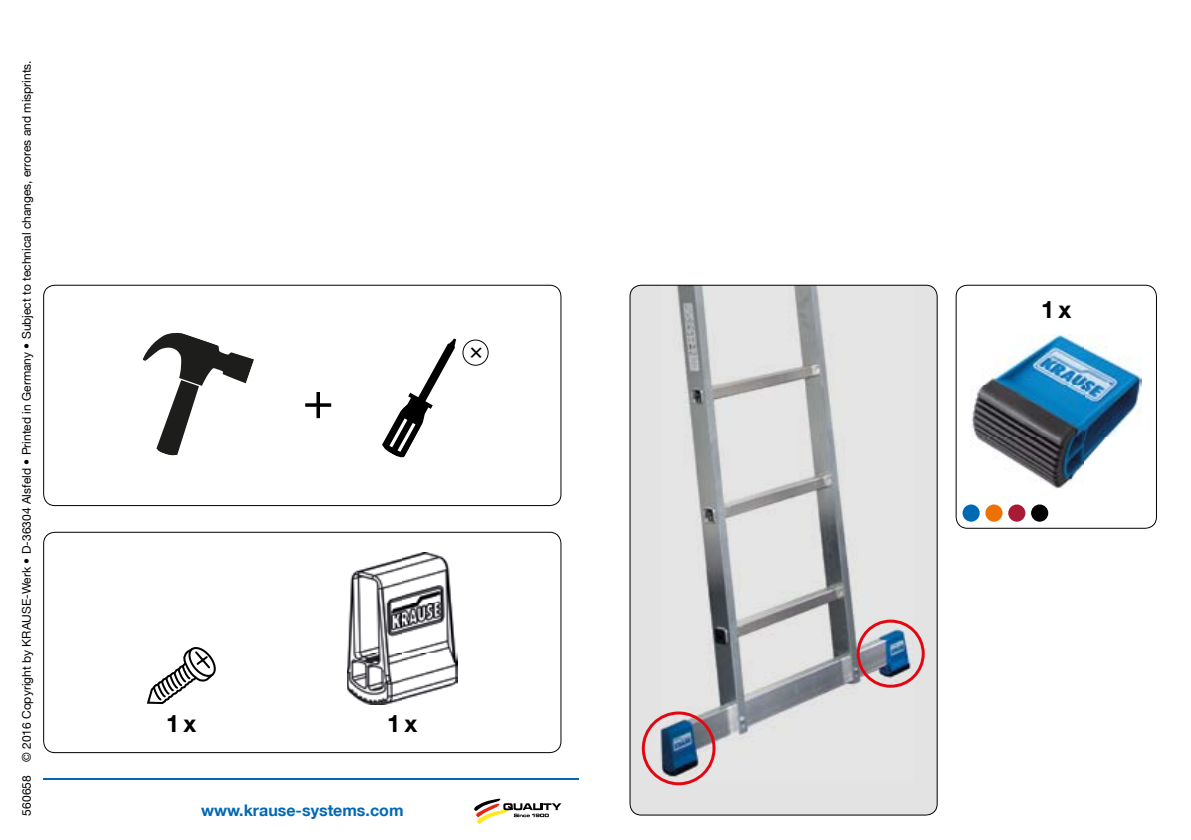
<style>
.page{position:relative;width:1191px;height:840px;background:#fff}
.page>*{position:absolute;margin:0;border:0;box-sizing:border-box;transform-origin:0 0}
.t1{font:51.6px "Helvetica Neue LT";color:#000}
.t2{font:700 24px "Helvetica Neue LT";color:#000}
.t3{font:700 16px "Helvetica Neue LT";color:#0069b4}
.t4{font:12px "Helvetica Neue LT";color:#000}
</style>
<div class="page">
<svg style="left:43px;top:284px;width:518px;height:222px"></svg>
<svg style="left:955px;top:284px;width:202px;height:244px"></svg>
<hr style="left:43px;top:778px;width:536px;height:1px;background:#0069b4">
<svg style="left:474px;top:798px;width:87px;height:25px"></svg>
<svg style="left:43px;top:531px;width:518px;height:221px"></svg>
<svg style="left:147px;top:646px;width:69px;height:57px"></svg>
<img style="left:347px;top:552px;width:111px;height:151px">
<svg style="left:629px;top:284px;width:308px;height:531px;background:#d1d2d2"></svg>
<img style="left:642px;top:711px;width:73px;height:73px">
<img style="left:856px;top:619px;width:68px;height:68px">
<img style="left:970px;top:334px;width:171px;height:154px">
<div style="left:985px;top:504px;width:17px;height:17px;background:#ee7203;border-radius:50%"></div>
<div style="left:962px;top:504px;width:17px;height:17px;background:#0069b4;border-radius:50%"></div>
<div style="left:1008px;top:504px;width:17px;height:17px;background:#a81b37;border-radius:50%"></div>
<div style="left:1031px;top:504px;width:17px;height:17px;background:#000;border-radius:50%"></div>
<svg style="left:382px;top:338px;width:74px;height:121px"></svg>
<svg style="left:142px;top:331px;width:112px;height:125px"></svg>
<svg style="left:462px;top:339px;width:26px;height:26px"></svg>
<p class="t4" style="left:20px;top:815px;width:756px;rotate:-90deg">560658 © 2016 Copyright by KRAUSE-Werk • D-36304 Alsfeld • Printed in Germany • Subject to technical changes, errores and misprints.</p>
<h1 class="t1" style="left:303px;top:369px;width:32px">+</h1>
<h2 class="t2" style="left:166px;top:708px;width:32px">1 x</h2>
<h2 class="t2" style="left:387px;top:708px;width:32px">1 x</h2>
<h3 class="t3" style="left:201px;top:799px;width:204px">www.krause-systems.com</h3>
<h2 class="t2" style="left:1041px;top:294px;width:32px">1 x</h2>
</div>
